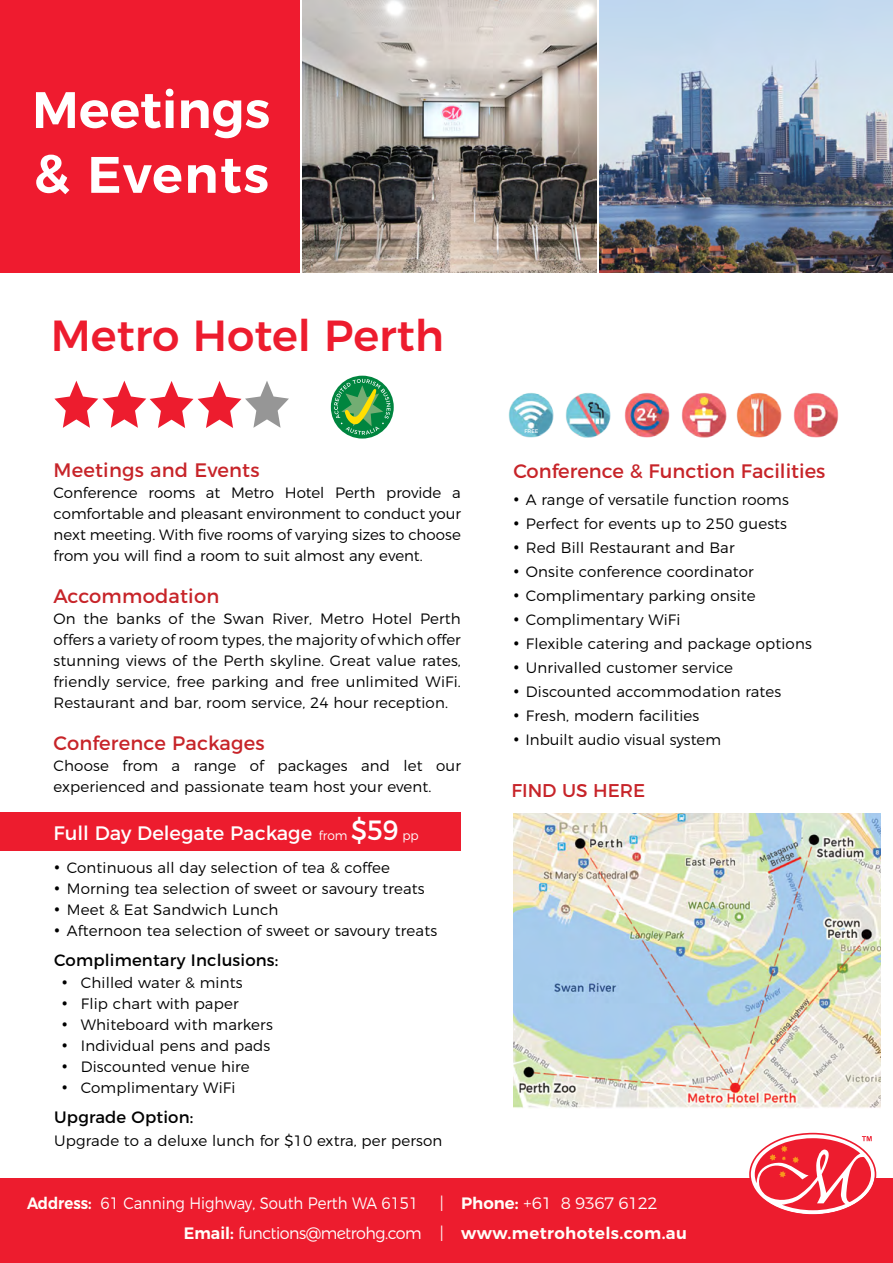
<style>
.page{position:relative;width:893px;height:1263px;background:#fff}
.page>*{position:absolute;margin:0;border:0;box-sizing:border-box;transform-origin:0 0}
.t1{font:600 51.15px/64.8px "Montserrat";color:#fff}
.t2{font:500 43.5px "Montserrat";color:#ed1c2e}
.t3{font:19.5px "Montserrat";letter-spacing:.01em;color:#c72429}
.t4{font:19.5px "Montserrat";color:#fff}
.t5{font:18.45px "Montserrat";color:#c72429}
.t6{font:300 16.5px "Montserrat";color:#fff;scale:.9 1}
.t7{font:16.5px "Montserrat";letter-spacing:.01em;color:#000}
.t8{font:300 16.5px/30px "Montserrat Alternates";letter-spacing:-.03em;color:#fff;text-align:right;scale:.96 1}
.t9{font:600 16.5px "Montserrat";letter-spacing:.025em;color:#fffef9}
.t10{font:300 16.5px "Montserrat Alternates";letter-spacing:-.03em;color:#fff}
.t11{font:300 15px/21px "Montserrat";letter-spacing:.01em;color:#000;text-align:justify}
.t12{font:5.25px "Montserrat";color:#fff}
.s1{font-size:54px}
.s2{font-weight:300;font-size:12.75px}
.s3{font-size:27.75px}
.s4{font-weight:400;font-size:21px}
.s5{font-family:"Montserrat";font-weight:600;color:#fffef9}
.s6{font-weight:600;color:#fffef9}
</style>
<div class="page">
<div style="left:0;top:812px;width:461px;height:39px;background:#ed1c2e"></div>
<img style="left:303px;top:0;width:293px;height:272px">
<div style="left:0;top:1178px;width:893px;height:85px;background:#ed1c2e"></div>
<div style="left:0;top:0;width:300px;height:272px;background:#ef1b2f"></div>
<img style="left:599px;top:0;width:294px;height:272px">
<svg style="left:749px;top:1133px;width:127px;height:82px"></svg>
<img style="left:508px;top:393px;width:46px;height:45px">
<img style="left:565px;top:393px;width:46px;height:45px">
<img style="left:624px;top:393px;width:46px;height:45px">
<img style="left:681px;top:393px;width:46px;height:45px">
<img style="left:793px;top:393px;width:46px;height:45px">
<img style="left:736px;top:392px;width:46px;height:46px">
<svg style="left:331px;top:376px;width:63px;height:63px"></svg>
<svg style="left:334px;top:379px;width:57px;height:56px;background:#52a761"></svg>
<img style="left:513px;top:813px;width:368px;height:295px">
<svg style="left:54px;top:381px;width:235px;height:47px"></svg>
<h1 class="t1" style="left:32px;top:73px;width:240px">Meetings <span class="s1">&amp;</span> Events</h1>
<h2 class="t2" style="left:51px;top:300px;width:395px">Metro Hotel Perth</h2>
<h3 class="t3" style="left:54px;top:454px;width:208px">Meetings and Events</h3>
<p class="t11" style="left:54px;top:480px;width:409px">Conference rooms at Metro Hotel Perth provide a comfortable and pleasant environment to conduct your next meeting. With five rooms of varying sizes to choose from you will find a room to suit almost any event.</p>
<h3 class="t3" style="left:54px;top:580px;width:167px">Accommodation</h3>
<p class="t11" style="left:54px;top:606px;width:409px">On the banks of the Swan River, Metro Hotel Perth offers a variety of room types, the majority of which offer stunning views of the Perth skyline. Great value rates, friendly service, free parking and free unlimited WiFi.<br>Restaurant and bar, room service, 24 hour reception.</p>
<h3 class="t3" style="left:54px;top:727px;width:213px">Conference Packages</h3>
<p class="t11" style="left:54px;top:753px;width:409px">Choose from a range of packages and let our experienced and passionate team host your event.</p>
<h3 class="t4" style="left:54px;top:818px;width:367px">Full Day Delegate Package <span class="s2">from</span> <span class="s3">$59</span> <span class="s2">pp</span></h3>
<p class="t11" style="left:54px;top:856px;width:337px"><span class="s4">•</span> Continuous all day selection of tea &amp; coffee</p>
<p class="t11" style="left:54px;top:877px;width:372px"><span class="s4">•</span> Morning tea selection of sweet or savoury treats</p>
<p class="t11" style="left:54px;top:898px;width:226px"><span class="s4">•</span> Meet &amp; Eat Sandwich Lunch</p>
<p class="t11" style="left:54px;top:919px;width:385px"><span class="s4">•</span> Afternoon tea selection of sweet or savoury treats</p>
<p class="t7" style="left:54px;top:947px;width:226px">Complimentary Inclusions:</p>
<p class="t11" style="left:62px;top:971px;width:182px"><span class="s4">•</span> Chilled water &amp; mints</p>
<p class="t11" style="left:62px;top:992px;width:178px"><span class="s4">•</span> Flip chart with paper</p>
<p class="t11" style="left:62px;top:1013px;width:213px"><span class="s4">•</span> Whiteboard with markers</p>
<p class="t11" style="left:62px;top:1034px;width:210px"><span class="s4">•</span> Individual pens and pads</p>
<p class="t11" style="left:62px;top:1055px;width:190px"><span class="s4">•</span> Discounted venue hire</p>
<p class="t11" style="left:62px;top:1076px;width:175px"><span class="s4">•</span> Complimentary WiFi</p>
<p class="t7" style="left:54px;top:1104px;width:141px">Upgrade Option:</p>
<p class="t11" style="left:54px;top:1129px;width:390px">Upgrade to a deluxe lunch for $10 extra, per person</p>
<p class="t12" style="left:524px;top:427px;width:15px">FREE</p>
<h3 class="t3" style="left:513px;top:455px;width:314px">Conference &amp; Function Facilities</h3>
<p class="t11" style="left:513px;top:488px;width:277px"><span class="s4">•</span> A range of versatile function rooms</p>
<p class="t11" style="left:513px;top:512px;width:275px"><span class="s4">•</span> Perfect for events up to 250 guests</p>
<p class="t11" style="left:513px;top:536px;width:223px"><span class="s4">•</span> Red Bill Restaurant and Bar</p>
<p class="t11" style="left:513px;top:560px;width:242px"><span class="s4">•</span> Onsite conference coordinator</p>
<p class="t11" style="left:513px;top:584px;width:244px"><span class="s4">•</span> Complimentary parking onsite</p>
<p class="t11" style="left:513px;top:608px;width:169px"><span class="s4">•</span> Complimentary WiFi</p>
<p class="t11" style="left:513px;top:632px;width:300px"><span class="s4">•</span> Flexible catering and package options</p>
<p class="t11" style="left:513px;top:656px;width:221px"><span class="s4">•</span> Unrivalled customer service</p>
<p class="t11" style="left:513px;top:680px;width:269px"><span class="s4">•</span> Discounted accommodation rates</p>
<p class="t11" style="left:513px;top:704px;width:188px"><span class="s4">•</span> Fresh, modern facilities</p>
<p class="t11" style="left:513px;top:728px;width:209px"><span class="s4">•</span> Inbuilt audio visual system</p>
<p class="t5" style="left:511px;top:776px;width:135px">FIND US HERE</p>
<p class="t8" style="left:184px;top:1187px;width:272px">|<br><span class="s5">Email:</span> functions@metrohg.com |</p>
<p class="t10" style="left:461px;top:1190px;width:198px"><span class="s5">Phone</span><span class="s6">:</span> +61 8 9367 6122</p>
<p class="t6" style="left:27px;top:1190px;width:436px"><span class="s6">Address:</span> 61 Canning Highway, South Perth WA 6151</p>
<p class="t9" style="left:461px;top:1219px;width:227px">www.metrohotels.com.au</p>
</div>
